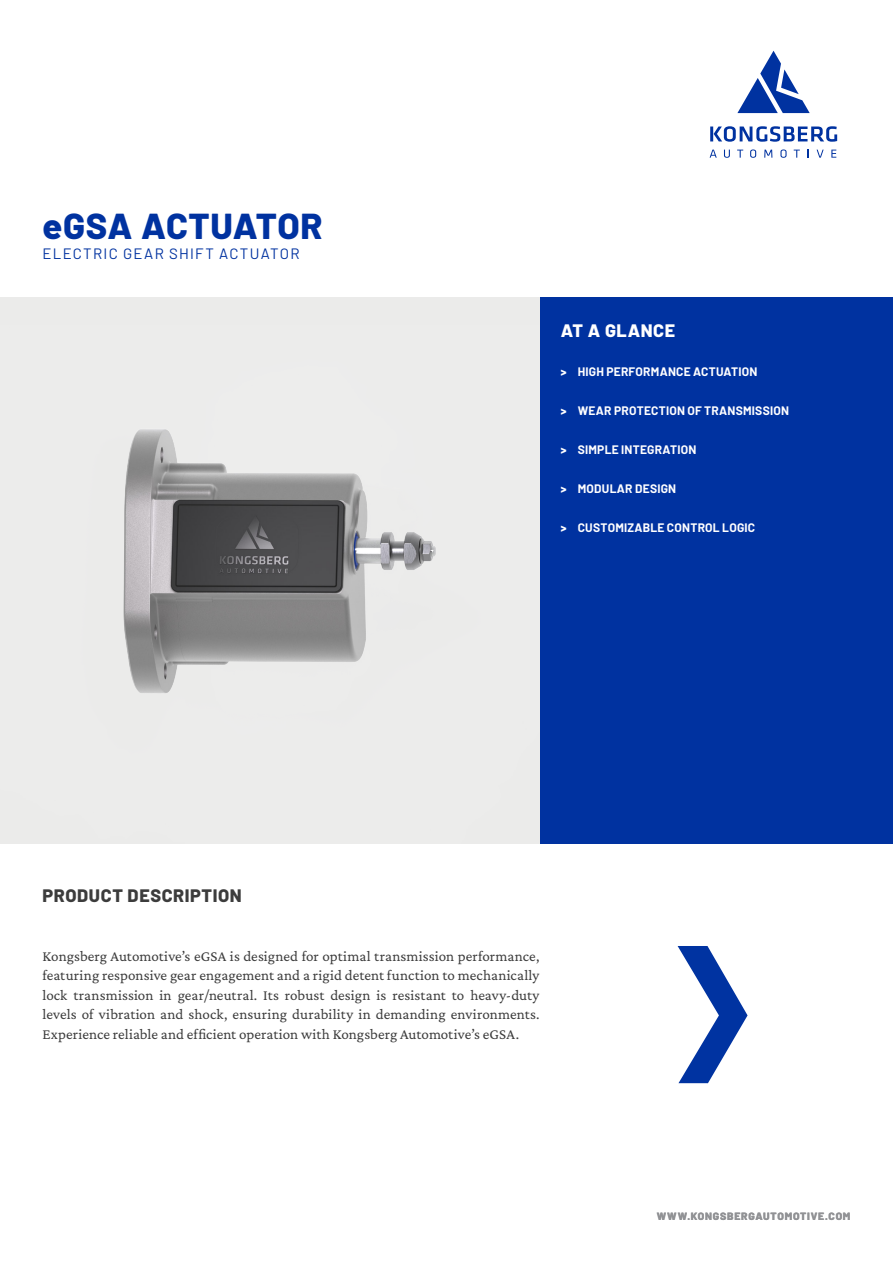
<style>
.page{position:relative;width:893px;height:1263px;background:#fff}
.page>*{position:absolute;margin:0;border:0;box-sizing:border-box;transform-origin:0 0}
.t1{font:800 36px "Barlow";letter-spacing:.015em;color:#0032a0}
.t2{font:800 18px "Barlow";letter-spacing:.035em;color:#3c3c3c}
.t3{font:800 18px "Barlow";letter-spacing:.03em;color:#fff}
.text-first_paragraph{font:15px/19.5px "Crimson Pro";letter-spacing:.005em;color:#3c3c3c;text-align:justify}
.t4{font:15px "Barlow";letter-spacing:.08em;color:#0032a0}
.t5{font:700 12px "Barlow";letter-spacing:.02em;color:#fff}
.master{font:800 10.5px "Barlow";letter-spacing:.075em;color:#919295}
.s1{font-weight:800}
</style>
<div class="page">
<div style="left:539px;top:298px;width:354px;height:546px;background:#0032a0"></div>
<div style="left:0;top:298px;width:539px;height:546px;background:#ebebea"></div>
<svg style="left:737px;top:51px;width:73px;height:62px"></svg>
<svg style="left:710px;top:150px;width:7px;height:8px"></svg>
<svg style="left:724px;top:150px;width:6px;height:8px"></svg>
<svg style="left:737px;top:150px;width:6px;height:8px"></svg>
<svg style="left:750px;top:149px;width:6px;height:9px"></svg>
<svg style="left:764px;top:150px;width:8px;height:8px"></svg>
<svg style="left:780px;top:149px;width:6px;height:9px"></svg>
<svg style="left:794px;top:150px;width:6px;height:8px"></svg>
<svg style="left:817px;top:150px;width:7px;height:8px"></svg>
<svg style="left:831px;top:150px;width:5px;height:8px"></svg>
<svg style="left:710px;top:126px;width:127px;height:16px"></svg>
<svg style="left:678px;top:946px;width:70px;height:137px"></svg>
<img style="left:123px;top:429px;width:313px;height:264px">
<p class="t1" style="left:43px;top:199px;width:282px">eGSA ACTUATOR</p>
<p class="t4" style="left:43px;top:243px;width:258px">ELECTRIC GEAR SHIFT ACTUATOR</p>
<p class="t3" style="left:561px;top:317px;width:116px">AT A GLANCE</p>
<p class="t5" style="left:561px;top:363px;width:198px"><span class="s1">&gt;</span> HIGH PERFORMANCE ACTUATION</p>
<p class="t5" style="left:561px;top:402px;width:230px"><span class="s1">&gt;</span> WEAR PROTECTION OF TRANSMISSION</p>
<p class="t5" style="left:561px;top:441px;width:137px"><span class="s1">&gt;</span> SIMPLE INTEGRATION</p>
<p class="t5" style="left:561px;top:480px;width:117px"><span class="s1">&gt;</span> MODULAR DESIGN</p>
<p class="t5" style="left:561px;top:519px;width:196px"><span class="s1">&gt;</span> CUSTOMIZABLE CONTROL LOGIC</p>
<p class="t2" style="left:43px;top:882px;width:201px">PRODUCT DESCRIPTION</p>
<p class="text-first_paragraph" style="left:43px;top:946px;width:498px">Kongsberg Automotive’s eGSA is designed for optimal transmission performance, featuring responsive gear engagement and a rigid detent function to mechanically lock transmission in gear/neutral. Its robust design is resistant to heavy-duty levels of vibration and shock, ensuring durability in demanding environments.<br>Experience reliable and efficient operation with Kongsberg Automotive’s eGSA.</p>
<p class="master" style="left:657px;top:1209px;width:195px">WWW.KONGSBERGAUTOMOTIVE.COM</p>
</div>
